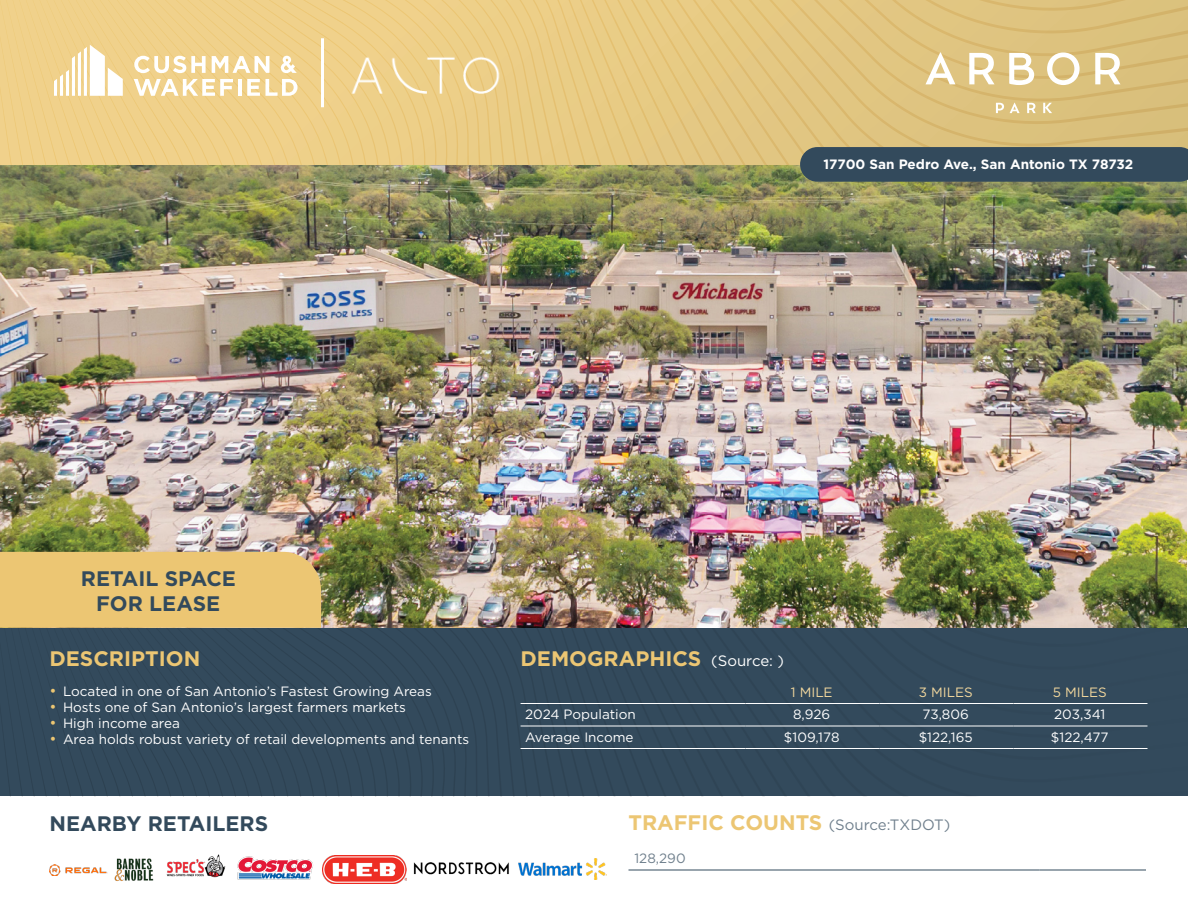
<style>
.page{position:relative;width:1188px;height:918px;background:#fff}
.page>*{position:absolute;margin:0;border:0;box-sizing:border-box;transform-origin:0 0}
.t1{font:700 21px "Gotham";color:#334a5c}
.t2{font:700 21px "Gotham";color:#ecc673}
.t3{font:15px "Gotham";color:#70808d}
.t4{font:13.5px "Gotham";color:#fff}
.t5{font:700 13.5px "Gotham";color:#fff}
.t6{font:13.5px "Gotham";color:#f2d79d}
.t7{font:13.5px "Gotham";color:#70808d}
.s1{font-size:15px;color:#ecc673}
.s2{font-weight:400;font-size:15px;color:#fff}
.s3{font-weight:700;font-size:21px;color:#ecc673}
</style>
<div class="page">
<img style="left:0;top:182px;width:1187px;height:370px">
<hr style="left:628px;top:870px;width:412px;height:1px;background:#334a5c">
<hr style="left:1040px;top:870px;width:106px;height:1px;background:#334a5c">
<img style="left:0;top:552px;width:1188px;height:244px">
<img style="left:49px;top:864px;width:58px;height:11px">
<img style="left:115px;top:858px;width:38px;height:23px">
<img style="left:166px;top:854px;width:60px;height:24px">
<img style="left:237px;top:856px;width:76px;height:24px">
<img style="left:322px;top:856px;width:84px;height:27px">
<img style="left:413px;top:862px;width:96px;height:13px">
<img style="left:518px;top:858px;width:88px;height:21px">
<svg style="left:0;top:0;width:1188px;height:182px;background:#d6bf82"></svg>
<hr style="left:321px;top:38px;width:3px;height:69px;background:#fff">
<p class="t5" style="left:824px;top:155px;width:311px">17700 San Pedro Ave., San Antonio TX 78732</p>
<p class="t1" style="left:81px;top:564px;width:157px">RETAIL SPACE</p>
<p class="t1" style="left:96px;top:589px;width:126px">FOR LEASE</p>
<p class="t2" style="left:50px;top:645px;width:152px">DESCRIPTION</p>
<p class="t4" style="left:50px;top:682px;width:384px"><span class="s1">•</span> Located in one of San Antonio’s Fastest Growing Areas</p>
<p class="t4" style="left:50px;top:699px;width:358px"><span class="s1">•</span> Hosts one of San Antonio’s largest farmers markets</p>
<p class="t4" style="left:50px;top:715px;width:132px"><span class="s1">•</span> High income area</p>
<p class="t4" style="left:50px;top:731px;width:421px"><span class="s1">•</span> Area holds robust variety of retail developments and tenants</p>
<p class="t2" style="left:521px;top:645px;width:265px">DEMOGRAPHICS <span class="s2">(Source: )</span></p>
<p class="t6" style="left:791px;top:683px;width:43px">1 MILE</p>
<p class="t6" style="left:919px;top:683px;width:55px">3 MILES</p>
<p class="t6" style="left:1053px;top:683px;width:55px">5 MILES</p>
<p class="t4" style="left:525px;top:706px;width:112px">2024 Population</p>
<p class="t4" style="left:793px;top:706px;width:39px">8,926</p>
<p class="t4" style="left:923px;top:706px;width:48px">73,806</p>
<p class="t4" style="left:1054px;top:706px;width:53px">203,341</p>
<p class="t4" style="left:525px;top:728px;width:110px">Average Income</p>
<p class="t4" style="left:784px;top:728px;width:57px">$109,178</p>
<p class="t4" style="left:919px;top:728px;width:56px">$122,165</p>
<p class="t4" style="left:1051px;top:728px;width:59px">$122,477</p>
<p class="t1" style="left:50px;top:810px;width:220px">NEARBY RETAILERS</p>
<p class="t3" style="left:628px;top:815px;width:323px"><span class="s3">TRAFFIC COUNTS</span> (Source:TXDOT)</p>
<p class="t7" style="left:634px;top:850px;width:53px">128,290</p>
</div>
